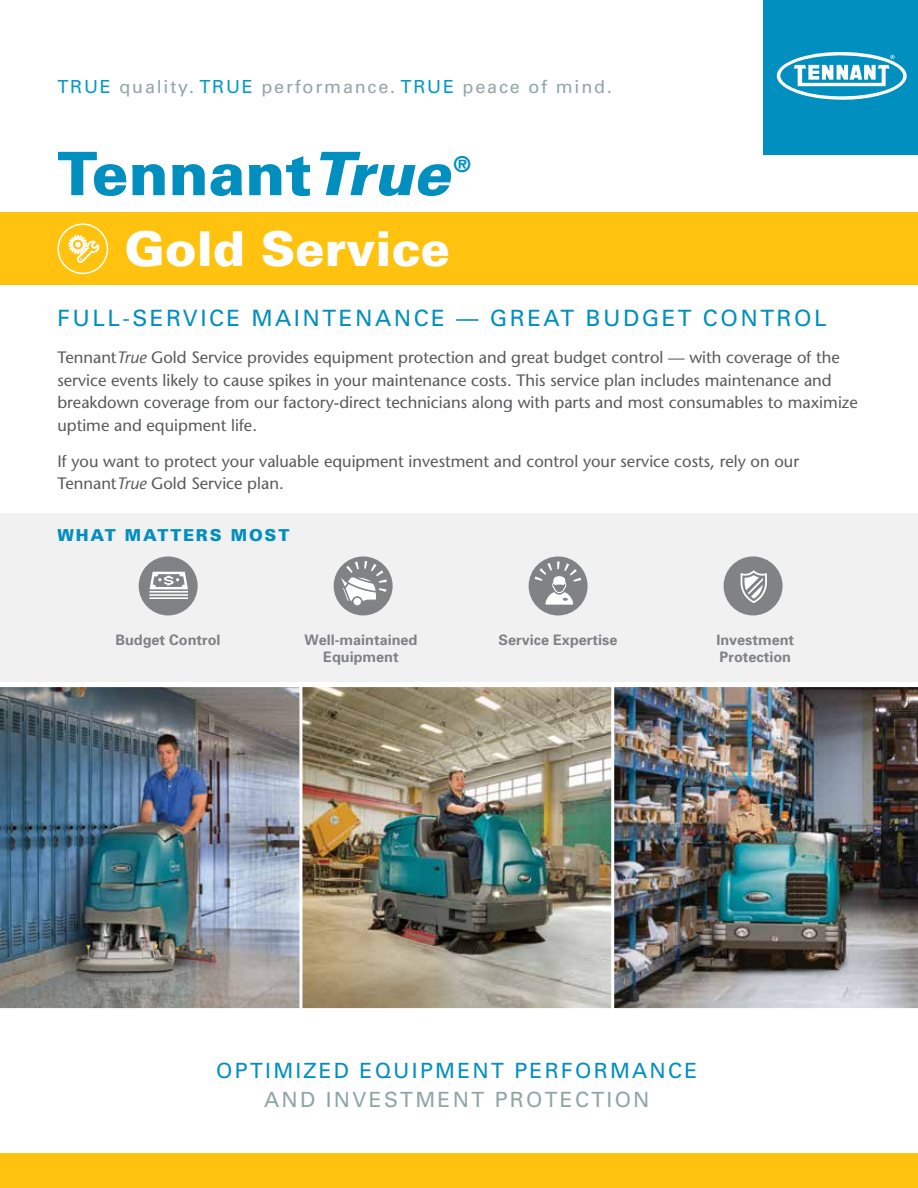
<style>
.page{position:relative;width:918px;height:1188px;background:#fff}
.page>*{position:absolute;margin:0;border:0;box-sizing:border-box;transform-origin:0 0}
.t1{font:900 60px "Univers";color:#008fbe}
.t2{font:900 48px "Univers";color:#fff}
.t3{font:22.5px "Univers";letter-spacing:.11em;color:#008fbe}
.t4{font:900 21.9px "Univers";color:#008fbe}
.t5{font:21px "Univers";letter-spacing:.11em;color:#008fbe}
.t6{font:21px "Univers";letter-spacing:.11em;color:#91a5a5}
.t7{font:18px "Univers LT Std";letter-spacing:.1em;color:#91a5a5}
.t8{font:16.5px/22.5px "Stone Sans";color:#58595b}
.t9{font:900 16.5px "Univers";letter-spacing:.11em;color:#008fbe}
.t10{font:700 14.4px/16.8px "Univers";color:#808285;text-align:center}
.s1{color:#009ac7}
.s2{font-style:italic}
</style>
<div class="page">
<div style="left:0;top:213px;width:918px;height:72px;background:#ffc20e"></div>
<div style="left:764px;top:0;width:154px;height:155px;background:#008fbe"></div>
<svg style="left:776px;top:52px;width:131px;height:48px"></svg>
<div style="left:0;top:513px;width:918px;height:168px;background:#f1f1f2"></div>
<img style="left:304px;top:689px;width:306px;height:318px">
<div style="left:301px;top:686px;width:312px;height:324px;border:2px solid #fff"></div>
<img style="left:614px;top:687px;width:304px;height:322px">
<div style="left:0;top:1153px;width:918px;height:35px;background:#ffc20e"></div>
<img style="left:0;top:687px;width:300px;height:322px">
<div style="left:139px;top:556px;width:59px;height:59px;background:#808285;border-radius:50%"></div>
<div style="left:334px;top:556px;width:59px;height:59px;background:#808285;border-radius:50%"></div>
<div style="left:724px;top:556px;width:59px;height:59px;background:#808285;border-radius:50%"></div>
<svg style="left:150px;top:572px;width:38px;height:27px"></svg>
<svg style="left:741px;top:570px;width:26px;height:33px"></svg>
<svg style="left:340px;top:561px;width:47px;height:46px"></svg>
<div style="left:529px;top:556px;width:59px;height:59px;background:#808285;border-radius:50%"></div>
<svg style="left:535px;top:562px;width:46px;height:43px"></svg>
<div style="left:57px;top:223px;width:51px;height:51px;border:2px solid #fff;border-radius:50%"></div>
<svg style="left:68px;top:234px;width:31px;height:29px"></svg>
<p class="t7" style="left:57px;top:76px;width:556px"><span class="s1">TRUE</span> quality. <span class="s1">TRUE</span> performance. <span class="s1">TRUE</span> peace of mind.</p>
<h1 class="t1" style="left:57px;top:137px;width:394px">Tennant<span class="s2">True</span></h1>
<h3 class="t4" style="left:453px;top:151px;width:19px">®</h3>
<h2 class="t2" style="left:125px;top:219px;width:327px">Gold Service</h2>
<h3 class="t3" style="left:57px;top:304px;width:771px">FULL-SERVICE MAINTENANCE — GREAT BUDGET CONTROL</h3>
<p class="t8" style="left:57px;top:346px;width:802px">Tennant<span class="s2">True</span> Gold Service provides equipment protection and great budget control — with coverage of the service events likely to cause spikes in your maintenance costs. This service plan includes maintenance and breakdown coverage from our factory-direct technicians along with parts and most consumables to maximize uptime and equipment life.</p>
<p class="t8" style="left:57px;top:450px;width:743px">If you want to protect your valuable equipment investment and control your service costs, rely on our<br>Tennant<span class="s2">True</span> Gold Service plan.</p>
<p class="t9" style="left:57px;top:525px;width:233px">WHAT MATTERS MOST</p>
<p class="t10" style="left:115px;top:631px;width:107px">Budget Control</p>
<p class="t10" style="left:305px;top:631px;width:114px">Well-maintained<br>Equipment</p>
<p class="t10" style="left:498px;top:631px;width:120px">Service Expertise</p>
<p class="t10" style="left:716px;top:631px;width:79px;text-align:left">Investment<br>Protection</p>
<p class="t5" style="left:216px;top:1058px;width:483px">OPTIMIZED EQUIPMENT PERFORMANCE</p>
<p class="t6" style="left:264px;top:1086px;width:387px">AND INVESTMENT PROTECTION</p>
</div>
